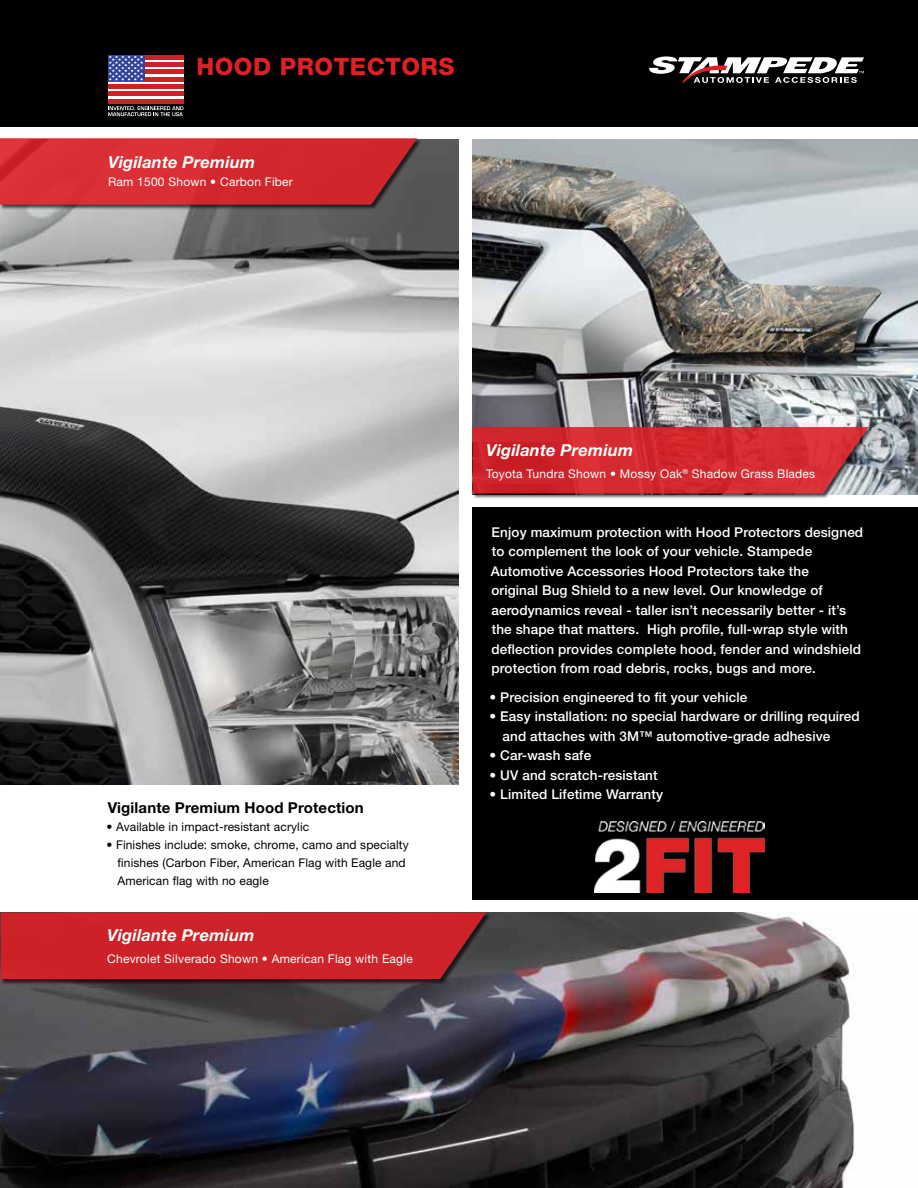
<style>
.page{position:relative;width:918px;height:1188px;background:#fff}
.page>*{position:absolute;margin:0;border:0;box-sizing:border-box;transform-origin:0 0}
.t1{font:800 24px "Helvetica Neue LT Std";letter-spacing:.02em;color:#de1f26}
.t2{font:italic 700 16.5px "Helvetica Neue LT Std";letter-spacing:.01em;color:#fff}
.t3{font:700 15px "Helvetica Neue LT Std";letter-spacing:.01em;color:#000}
.t4{font:500 13.5px/19.5px "Helvetica Neue LT Std";letter-spacing:.01em;color:#fff}
.t5{font:12px/18px "Helvetica Neue LT Std";letter-spacing:.01em;color:#000}
.t6{font:12px "Helvetica Neue LT Std";letter-spacing:.02em;color:#fff}
</style>
<div class="page">
<div style="left:472px;top:508px;width:446px;height:392px;background:#000"></div>
<div style="left:0;top:0;width:918px;height:126px;background:#000"></div>
<img style="left:472px;top:139px;width:446px;height:355px">
<img style="left:0;top:913px;width:855px;height:275px">
<div style="left:1px;top:913px;width:491px;height:72px;background:#000;opacity:.75"></div>
<div style="left:1px;top:913px;width:485px;height:66px;background:#ce2229"></div>
<div style="left:472px;top:427px;width:402px;height:72px;background:#000;opacity:.75"></div>
<svg style="left:472px;top:427px;width:397px;height:67px;background:#ce2f36"></svg>
<img style="left:0;top:139px;width:459px;height:645px">
<div style="left:0;top:138px;width:423px;height:73px;background:#000;opacity:.75"></div>
<svg style="left:0;top:138px;width:417px;height:67px;background:#ce2d33"></svg>
<img style="left:595px;top:822px;width:170px;height:70px">
<svg style="left:649px;top:56px;width:215px;height:27px"></svg>
<svg style="left:108px;top:59px;width:76px;height:40px"></svg>
<hr style="left:108px;top:55px;width:76px;height:4px;background:#ce2026">
<div style="left:108px;top:62px;width:76px;height:5px;background:#ce2026"></div>
<hr style="left:108px;top:70px;width:76px;height:4px;background:#ce2026">
<hr style="left:108px;top:77px;width:76px;height:4px;background:#ce2026">
<hr style="left:108px;top:84px;width:76px;height:4px;background:#ce2026">
<hr style="left:108px;top:92px;width:76px;height:4px;background:#ce2026">
<hr style="left:108px;top:99px;width:76px;height:4px;background:#ce2026">
<svg style="left:108px;top:55px;width:36px;height:26px"></svg>
<svg style="left:109px;top:56px;width:34px;height:24px"></svg>
<svg style="left:108px;top:106px;width:75px;height:10px"></svg>
<h1 class="t1" style="left:197px;top:52px;width:259px">HOOD PROTECTORS</h1>
<p class="t2" style="left:108px;top:152px;width:149px">Vigilante Premium</p>
<p class="t6" style="left:108px;top:175px;width:186px">Ram 1500 Shown • Carbon Fiber</p>
<p class="t3" style="left:108px;top:799px;width:258px">Vigilante Premium Hood Protection</p>
<p class="t5" style="left:106px;top:818px;width:204px">• Available in impact-resistant acrylic</p>
<p class="t5" style="left:118px;top:836px;width:293px;text-indent:-11px">• Finishes include: smoke, chrome, camo and specialty finishes (Carbon Fiber, American Flag with Eagle and<br>American flag with no eagle</p>
<p class="t2" style="left:107px;top:925px;width:149px">Vigilante Premium</p>
<p class="t6" style="left:107px;top:952px;width:307px">Chevrolet Silverado Shown • American Flag with Eagle</p>
<p class="t2" style="left:486px;top:440px;width:149px">Vigilante Premium</p>
<p class="t6" style="left:486px;top:466px;width:331px">Toyota Tundra Shown • Mossy Oak<sup>®</sup> Shadow Grass Blades</p>
<p class="t4" style="left:491px;top:522px;width:374px">Enjoy maximum protection with Hood Protectors designed to complement the look of your vehicle. Stampede Automotive Accessories Hood Protectors take the<br>original Bug Shield to a new level. Our knowledge of aerodynamics reveal - taller isn’t necessarily better - it’s the shape that matters. High profile, full-wrap style with deflection provides complete hood, fender and windshield protection from road debris, rocks, bugs and more.</p>
<p class="t4" style="left:490px;top:687px;width:259px">• Precision engineered to fit your vehicle</p>
<p class="t4" style="left:503px;top:707px;width:359px;text-indent:-13px">• Easy installation: no special hardware or drilling required and attaches with 3M™ automotive-grade adhesive</p>
<p class="t4" style="left:490px;top:746px;width:103px">• Car-wash safe</p>
<p class="t4" style="left:490px;top:765px;width:170px">• UV and scratch-resistant</p>
<p class="t4" style="left:490px;top:785px;width:175px">• Limited Lifetime Warranty</p>
</div>
